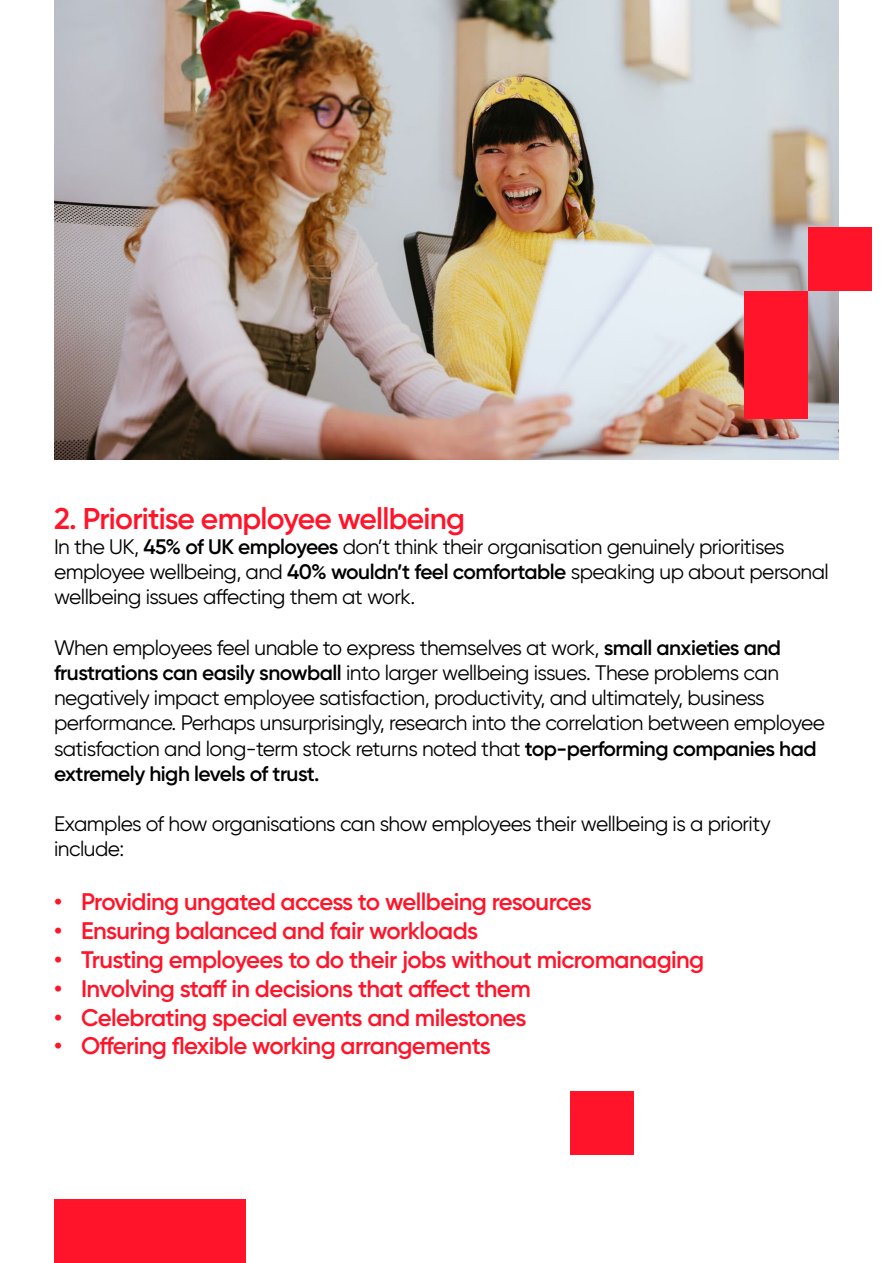
<style>
.page{position:relative;width:893px;height:1263px;background:#fff}
.page>*{position:absolute;margin:0;border:0;box-sizing:border-box;transform-origin:0 0}
.t1{font:600 30px "Gilroy";letter-spacing:-.025em;color:#ff1429}
.t2{font:600 24px "Gilroy";letter-spacing:-.025em;color:#ff1429}
.t3{font:21px/25.2px "Gilroy";letter-spacing:-.025em;color:#000}
.s1{font-weight:600}
</style>
<div class="page">
<img style="left:54px;top:0;width:785px;height:460px">
<div style="left:570px;top:1091px;width:64px;height:64px;background:#ff1429"></div>
<div style="left:54px;top:1199px;width:191px;height:64px;background:#ff1429"></div>
<div style="left:744px;top:291px;width:64px;height:127px;background:#ff1429"></div>
<div style="left:808px;top:227px;width:64px;height:64px;background:#ff1429"></div>
<h1 class="t1" style="left:54px;top:500px;width:413px">2. Prioritise employee wellbeing</h1>
<p class="t3" style="left:54px;top:534px;width:776px">In the UK, <span class="s1">45% of UK employees</span> don’t think their organisation genuinely prioritises employee wellbeing, and <span class="s1">40% wouldn’t feel comfortable</span> speaking up about personal wellbeing issues affecting them at work.</p>
<p class="t3" style="left:54px;top:635px;width:773px">When employees feel unable to express themselves at work, <span class="s1">small anxieties and frustrations can easily snowball</span> into larger wellbeing issues. These problems can negatively impact employee satisfaction, productivity, and ultimately, business performance. Perhaps unsurprisingly, research into the correlation between employee satisfaction and long-term stock returns noted that <span class="s1">top-performing companies had extremely high levels of trust.</span></p>
<p class="t3" style="left:54px;top:811px;width:718px">Examples of how organisations can show employees their wellbeing is a priority include:</p>
<p class="t2" style="left:54px;top:887px;width:539px">• Providing ungated access to wellbeing resources</p>
<p class="t2" style="left:54px;top:916px;width:426px">• Ensuring balanced and fair workloads</p>
<p class="t2" style="left:54px;top:945px;width:652px">• Trusting employees to do their jobs without micromanaging</p>
<p class="t2" style="left:54px;top:973px;width:478px">• Involving staff in decisions that affect them</p>
<p class="t2" style="left:54px;top:1002px;width:474px">• Celebrating special events and milestones</p>
<p class="t2" style="left:54px;top:1031px;width:438px">• Offering flexible working arrangements</p>
</div>
